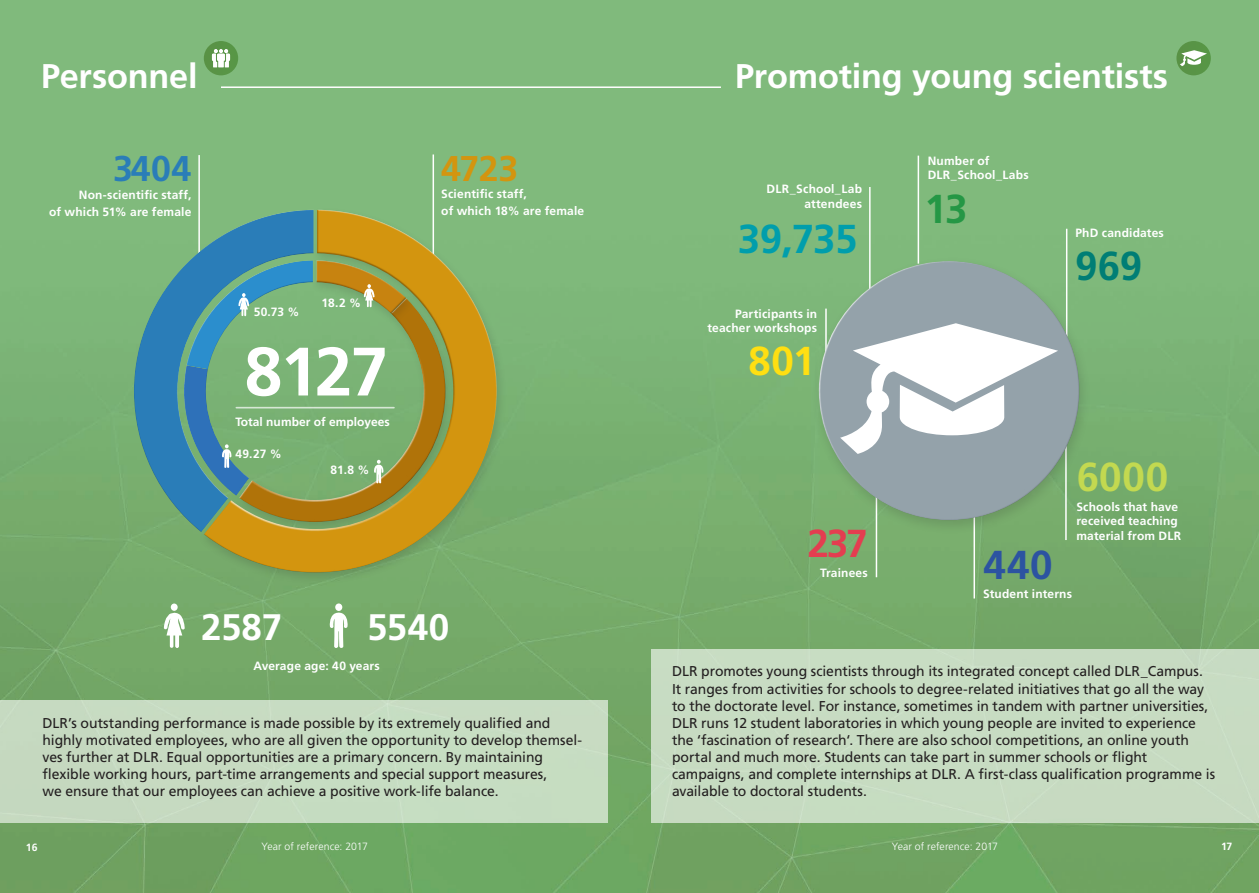
<style>
.page{position:relative;width:1259px;height:893px;background:#fff}
.page>*{position:absolute;margin:0;border:0;box-sizing:border-box;transform-origin:0 0}
.t1{font:700 68.4px "Frutiger LT Std";color:#fff}
.t2{font:700 40.35px "Frutiger LT Std";color:#009eac}
.t3{font:700 40.35px "Frutiger LT Std";color:#c3d950}
.t4{font:700 40.35px "Frutiger LT Std";color:#007e75}
.t5{font:700 40.35px "Frutiger LT Std";color:#2c53a1}
.t6{font:700 40.35px "Frutiger LT Std";color:#ffdf12}
.t7{font:700 40.35px "Frutiger LT Std";color:#259745}
.t8{font:700 39px "Frutiger LT Std";color:#e43d50}
.t9{font:700 36.9px "Frutiger LT Std";letter-spacing:-.005em;color:#fff}
.t10{font:700 35.7px "Frutiger LT Std";color:#2a7db8}
.t11{font:700 35.7px "Frutiger LT Std";color:#d3950f}
.t12{font:700 34.2px "Frutiger LT Std";letter-spacing:-.005em;color:#fff}
.t13{font:14.25px/17.1px "Frutiger LT Std";letter-spacing:-.005em;color:#231f20}
.t14{font:700 12px/14.4px "Frutiger LT Std";letter-spacing:.015em;color:#fff}
.t15{font:300 10.5px "Frutiger LT Std";letter-spacing:.005em;color:#fff}
.t16{font:700 10.5px "Frutiger LT Std";color:#fff}
</style>
<div class="page">
<img style="left:0;top:0;width:1259px;height:893px">
<div style="left:651px;top:649px;width:608px;height:174px;background:#c7dcc2"></div>
<div style="left:0;top:700px;width:608px;height:123px;background:#c6dcc2"></div>
<hr style="left:221px;top:86px;width:500px;height:2px;background:#fff">
<hr style="left:198px;top:155px;width:2px;height:102px;background:#fff">
<hr style="left:432px;top:154px;width:2px;height:120px;background:#fff">
<hr style="left:869px;top:187px;width:1px;height:113px;background:#fff">
<hr style="left:917px;top:156px;width:2px;height:108px;background:#fff">
<hr style="left:875px;top:487px;width:2px;height:90px;background:#fff">
<hr style="left:973px;top:509px;width:2px;height:89px;background:#fff">
<hr style="left:1066px;top:229px;width:1px;height:107px;background:#fff">
<hr style="left:1065px;top:437px;width:1px;height:103px;background:#fff">
<div style="left:1176px;top:41px;width:34px;height:34px;background:#589446;border-radius:17px"></div>
<svg style="left:1180px;top:50px;width:27px;height:16px"></svg>
<div style="left:204px;top:41px;width:34px;height:34px;background:#589446;border-radius:17px"></div>
<svg style="left:212px;top:49px;width:18px;height:18px"></svg>
<div style="left:335px;top:603px;width:7px;height:8px;background:#fff;border-radius:50%"></div>
<svg style="left:329px;top:613px;width:19px;height:36px"></svg>
<svg style="left:164px;top:611px;width:21px;height:37px"></svg>
<div style="left:171px;top:603px;width:7px;height:8px;background:#fff;border-radius:50%"></div>
<div style="left:811px;top:256px;width:280px;height:279px;background:#7aaf6f"></div>
<div style="left:817px;top:259px;width:176px;height:261px;background:#fff;opacity:.75"></div>
<div style="left:834px;top:261px;width:247px;height:259px;background:#231f20;opacity:.35"></div>
<svg style="left:840px;top:323px;width:218px;height:131px;background:#c5cdd1"></svg>
<div style="left:199px;top:206px;width:308px;height:379px;background:#231f20;opacity:.15"></div>
<div style="left:202px;top:209px;width:293px;height:366px;background:#231f20;opacity:.35"></div>
<div style="left:133px;top:209px;width:181px;height:289px;background:#fff;opacity:.75"></div>
<div style="left:133px;top:253px;width:181px;height:280px;background:#231f20;opacity:.33"></div>
<svg style="left:184px;top:260px;width:222px;height:236px;background:#72a57d"></svg>
<h3 class="t12" style="left:41px;top:56px;width:158px">Personnel</h3>
<h3 class="t12" style="left:735px;top:56px;width:434px">Promoting young scientists</h3>
<h3 class="t10" style="left:113px;top:148px;width:80px">3404</h3>
<p class="t14" style="left:49px;top:186px;width:144px;line-height:17.4px;text-align:right">Non-scientific staff,<br>of which 51% are female</p>
<p class="t14" style="left:254px;top:304px;width:47px">50.73 %</p>
<p class="t14" style="left:321px;top:296px;width:41px">18.2 %</p>
<h1 class="t1" style="left:244px;top:331px;width:145px">8127</h1>
<p class="t14" style="left:236px;top:414px;width:156px">Total number of employees</p>
<p class="t14" style="left:236px;top:447px;width:48px">49.27 %</p>
<p class="t14" style="left:330px;top:462px;width:40px">81.8 %</p>
<h3 class="t11" style="left:441px;top:147px;width:79px">4723</h3>
<p class="t14" style="left:441px;top:185px;width:144px;line-height:17.4px">Scientific staff,<br>of which 18% are female</p>
<h3 class="t9" style="left:201px;top:606px;width:83px">2587</h3>
<h3 class="t9" style="left:367px;top:606px;width:84px">5540</h3>
<p class="t14" style="left:253px;top:659px;width:128px">Average age: 40 years</p>
<p class="t13" style="left:43px;top:714px;width:541px">DLR’s outstanding performance is made possible by its extremely qualified and highly motivated employees, who are all given the opportunity to develop themsel&shy;ves further at DLR. Equal opportunities are a primary concern. By maintaining flexible working hours, part-time arrangements and special support measures,<br>we ensure that our employees can achieve a positive work-life balance.</p>
<p class="t14" style="left:766px;top:182px;width:97px;text-align:right">DLR_School_Lab attendees</p>
<h2 class="t2" style="left:738px;top:215px;width:121px">39,735</h2>
<p class="t14" style="left:707px;top:306px;width:111px;text-align:right">Participants in teacher workshops</p>
<h2 class="t6" style="left:748px;top:337px;width:68px">801</h2>
<h3 class="t8" style="left:807px;top:521px;width:62px">237</h3>
<p class="t14" style="left:820px;top:566px;width:49px">Trainees</p>
<p class="t14" style="left:927px;top:153px;width:102px">Number of<br>DLR_School_Labs</p>
<h2 class="t7" style="left:924px;top:185px;width:45px">13</h2>
<p class="t14" style="left:1075px;top:226px;width:90px">PhD candidates</p>
<h2 class="t4" style="left:1075px;top:242px;width:69px">969</h2>
<h2 class="t3" style="left:1076px;top:453px;width:93px">6000</h2>
<h2 class="t5" style="left:983px;top:542px;width:70px">440</h2>
<p class="t14" style="left:1076px;top:500px;width:106px">Schools that have received teaching material from DLR</p>
<p class="t14" style="left:983px;top:587px;width:90px">Student interns</p>
<p class="t13" style="left:672px;top:663px;width:544px">DLR promotes young scientists through its integrated concept called DLR_Campus.<br>It ranges from activities for schools to degree-related initiatives that go all the way to the doctorate level. For instance, sometimes in tandem with partner universities, DLR runs 12 student laboratories in which young people are invited to experience the ‘fascination of research‘. There are also school competitions, an online youth portal and much more. Students can take part in summer schools or flight campaigns, and complete internships at DLR. A first-class qualification programme is available to doctoral students.</p>
<p class="t15" style="left:262px;top:841px;width:108px">Year of reference: 2017</p>
<p class="t15" style="left:892px;top:841px;width:108px">Year of reference: 2017</p>
<p class="t16" style="left:26px;top:841px;width:13px">16</p>
<p class="t16" style="left:1221px;top:840px;width:13px">17</p>
</div>
